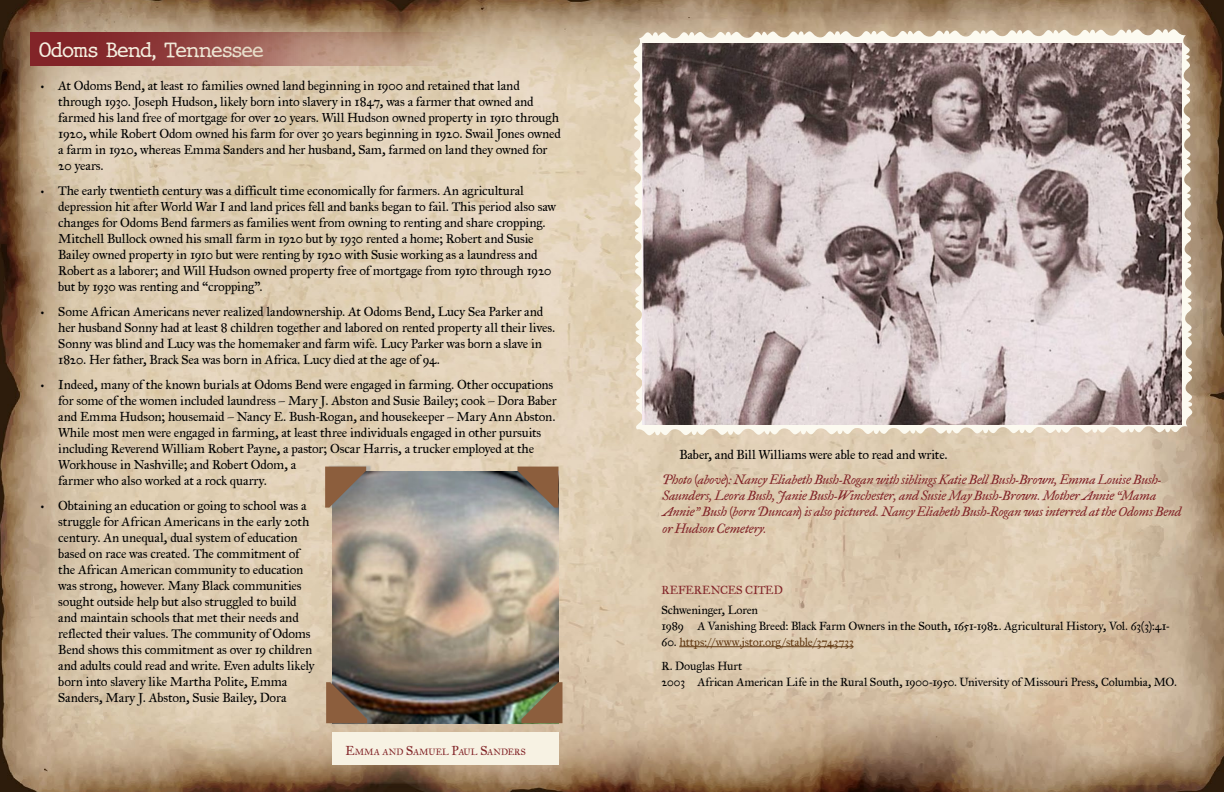
<style>
.page{position:relative;width:1224px;height:792px;background:#fff}
.page>*{position:absolute;margin:0;border:0;box-sizing:border-box;transform-origin:0 0}
.t1{font:20px "JMH Typewriter";letter-spacing:-.03em;color:#f7f2e3}
.t2{font:11px/16px "IM FELL Great Primer Roman";letter-spacing:-.01em;color:#000}
.t3{font:11px/16px "IM FELL Great Primer Italic";letter-spacing:-.005em;color:#822428}
.t4{font:10px/15.5px "IM FELL Great Primer Roman";letter-spacing:-.005em;color:#000}
.t5{font:10px "IM FELL Great Primer Roman";letter-spacing:-.005em;color:#613812}
.t6{font:10px "IM FELL Great Primer Roman";letter-spacing:.01em;color:#822428}
.t7{font:7.7px "IM FELL Great Primer Roman";letter-spacing:.03em;color:#822428}
.s1{font-size:11px}
.s2{color:#000}
</style>
<div class="page">
<img style="left:0;top:0;width:1224px;height:792px">
<svg style="left:633px;top:29px;width:560px;height:407px;fill:#fcfaf0"></svg>
<hr style="left:679px;top:646px;width:175px;height:1px;background:#613812">
<img style="left:643px;top:43px;width:538px;height:382px">
<img style="left:332px;top:472px;width:226px;height:251px">
<div style="left:332px;top:732px;width:226px;height:32px;background:#f7f2e3"></div>
<div style="left:516px;top:470px;width:44px;height:43px;background:#738592;opacity:.39"></div>
<svg style="left:517px;top:467px;width:42px;height:41px;background:#826b58"></svg>
<div style="left:328px;top:465px;width:44px;height:44px;background:#738592;opacity:.39"></div>
<svg style="left:325px;top:467px;width:41px;height:41px;background:#886d5a"></svg>
<div style="left:329px;top:681px;width:44px;height:43px;background:#738592;opacity:.39"></div>
<svg style="left:326px;top:682px;width:41px;height:41px;background:#75553f"></svg>
<div style="left:516px;top:681px;width:43px;height:43px;background:#738592;opacity:.39"></div>
<svg style="left:521px;top:682px;width:42px;height:41px;background:#786340"></svg>
<svg style="left:30px;top:33px;width:559px;height:33px;background:#ad796c"></svg>
<h1 class="t1" style="left:39px;top:37px;width:226px">Odoms Bend, Tennessee</h1>
<p class="t2" style="left:58px;top:78px;width:504px;text-indent:-18px">• At Odoms Bend, at least 10 families owned land beginning in 1900 and retained that land through 1930. Joseph Hudson, likely born into slavery in 1847, was a farmer that owned and farmed his land free of mortgage for over 20 years. Will Hudson owned property in 1910 through 1920, while Robert Odom owned his farm for over 30 years beginning in 1920. Swail Jones owned a farm in 1920, whereas Emma Sanders and her husband, Sam, farmed on land they owned for 20 years.</p>
<p class="t2" style="left:58px;top:183px;width:499px;text-indent:-18px">• The early twentieth century was a difficult time economically for farmers. An agricultural depression hit after World War I and land prices fell and banks began to fail. This period also saw changes for Odoms Bend farmers as families went from owning to renting and share cropping.<br>Mitchell Bullock owned his small farm in 1920 but by 1930 rented a home; Robert and Susie Bailey owned property in 1910 but were renting by 1920 with Susie working as a laundress and Robert as a laborer; and Will Hudson owned property free of mortgage from 1910 through 1920 but by 1930 was renting and “cropping”.</p>
<p class="t2" style="left:58px;top:304px;width:499px;text-indent:-18px">• Some African Americans never realized landownership. At Odoms Bend, Lucy Sea Parker and her husband Sonny had at least 8 children together and labored on rented property all their lives.<br>Sonny was blind and Lucy was the homemaker and farm wife. Lucy Parker was born a slave in 1820. Her father, Brack Sea was born in Africa. Lucy died at the age of 94.</p>
<p class="t2" style="left:58px;top:377px;width:500px;text-indent:-18px">• Indeed, many of the known burials at Odoms Bend were engaged in farming. Other occupations for some of the women included laundress – Mary J. Abston and Susie Bailey; cook – Dora Baber and Emma Hudson; housemaid – Nancy E. Bush-Rogan, and housekeeper – Mary Ann Abston.<br>While most men were engaged in farming, at least three individuals engaged in other pursuits including Reverend William Robert Payne, a pastor; Oscar Harris, a trucker employed at the Workhouse in Nashville; and Robert Odom, a<br>farmer who also worked at a rock quarry.</p>
<p class="t2" style="left:58px;top:498px;width:258px;text-indent:-18px">• Obtaining an education or going to school was a struggle for African Americans in the early 20th century. An unequal, dual system of education based on race was created. The commitment of the African American community to education was strong, however. Many Black communities sought outside help but also struggled to build and maintain schools that met their needs and reflected their values. The community of Odoms Bend shows this commitment as over 19 children and adults could read and write. Even adults likely born into slavery like Martha Polite, Emma Sanders, Mary J. Abston, Susie Bailey, Dora</p>
<p class="t7" style="left:346px;top:747px;width:181px"><span class="s1">E</span>MMA AND <span class="s1">S</span>AMUEL <span class="s1">P</span>AUL <span class="s1">S</span>ANDERS</p>
<p class="t2" style="left:680px;top:447px;width:270px">Baber, and Bill Williams were able to read and write.</p>
<p class="t3" style="left:662px;top:473px;width:521px">Photo (above): Nancy Eliabeth Bush-Rogan with siblings Katie Bell Bush-Brown, Emma Louise Bush-Saunders, Leora Bush, Janie Bush-Winchester, and Susie May Bush-Brown. Mother Annie “Mama Annie” Bush (born Duncan) is also pictured. Nancy Eliabeth Bush-Rogan was interred at the Odoms Bend or Hudson Cemetery.</p>
<p class="t6" style="left:662px;top:583px;width:123px">REFERENCES CITED</p>
<p class="t4" style="left:662px;top:603px;width:98px">Schweninger, Loren<br>1989</p>
<p class="t4" style="left:698px;top:619px;width:474px">A Vanishing Breed: Black Farm Owners in the South, 1651-1982. Agricultural History, Vol. 63(3):41-</p>
<p class="t5" style="left:662px;top:635px;width:194px"><span class="s2">60.</span> https://www.jstor.org/stable/3743733</p>
<p class="t4" style="left:662px;top:659px;width:82px">R. Douglas Hurt<br>2003</p>
<p class="t4" style="left:698px;top:675px;width:481px">African American Life in the Rural South, 1900-1950. University of Missouri Press, Columbia, MO.</p>
</div>
